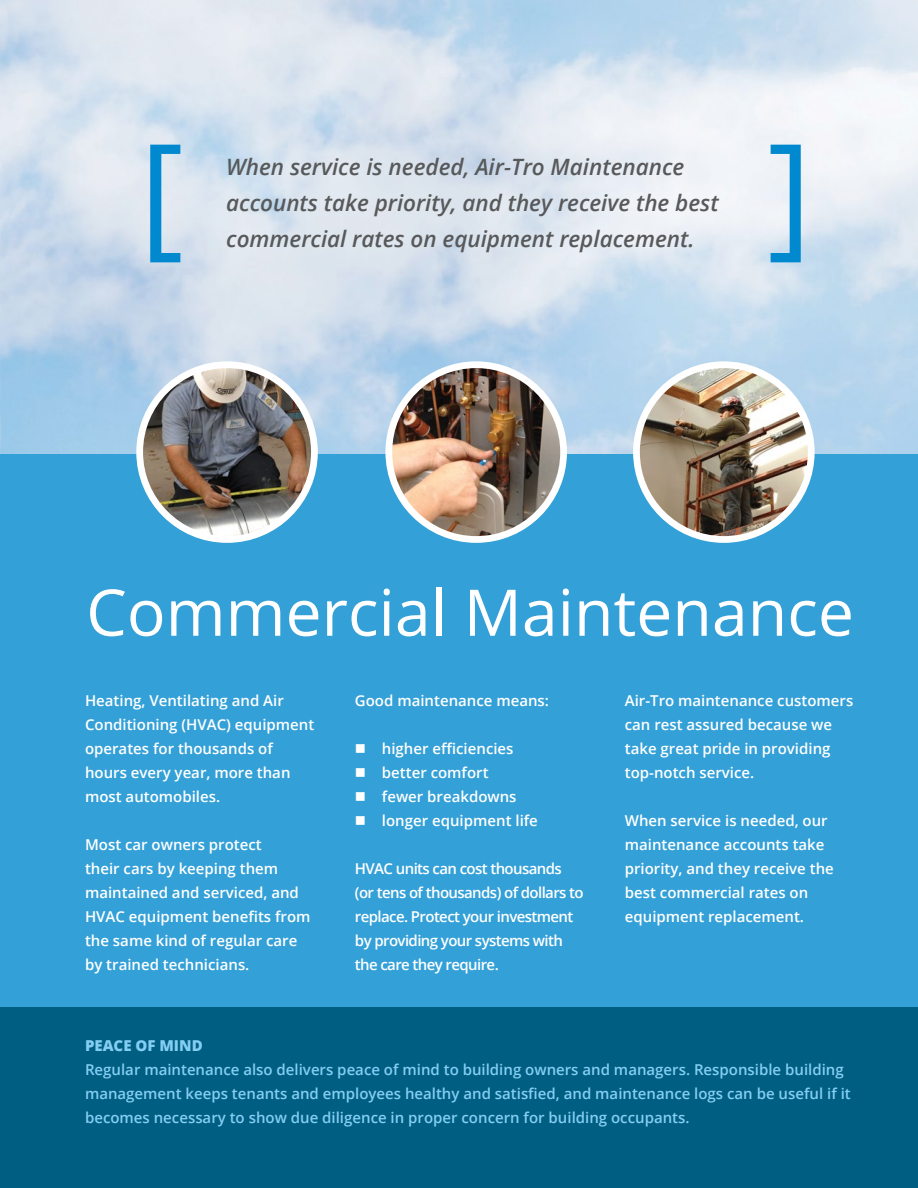
<style>
.page{position:relative;width:918px;height:1188px;background:#33a0d8}
.page>*{position:absolute;margin:0;border:0;box-sizing:border-box;transform-origin:0 0}
.t1{font:135px "Open Sans";color:#0089cf}
.t2{font:64.35px "Open Sans";color:#fff}
.t3{font:italic 600 22.5px/36px "Open Sans";color:#58595b}
.t4{font:600 15px/24px "Open Sans";color:#fff}
.t5{font:600 15px/24px "Open Sans";color:#84cef2}
.t6{font:600 15px/24px "Open Sans";letter-spacing:-.04em;color:#fff}
.t7{font:800 15px "Open Sans";color:#84cef2}
</style>
<div class="page">
<img style="left:0;top:0;width:918px;height:454px">
<img style="left:140px;top:365px;width:174px;height:174px;border-radius:87px">
<div style="left:136px;top:361px;width:182px;height:182px;border:7px solid #fff;border-radius:50%"></div>
<img style="left:389px;top:365px;width:175px;height:174px;border-radius:87px">
<div style="left:385px;top:361px;width:182px;height:182px;border:7px solid #fff;border-radius:50%"></div>
<img style="left:636px;top:365px;width:175px;height:174px;border-radius:87px">
<div style="left:633px;top:361px;width:182px;height:182px;border:7px solid #fff;border-radius:50%"></div>
<div style="left:0;top:1008px;width:918px;height:180px;background:#005e83"></div>
<svg style="left:771px;top:145px;width:30px;height:117px;background:#e6edf5"></svg>
<h1 class="t1" style="left:139px;top:100px;width:46px">[</h1>
<h3 class="t3" style="left:226px;top:148px;width:494px">When service is needed, Air-Tro Maintenance accounts take priority, and they receive the best</h3>
<h3 class="t3" style="left:226px;top:220px;width:470px">commercial rates on equipment replacement.</h3>
<h2 class="t2" style="left:86px;top:568px;width:769px">Commercial Maintenance</h2>
<p class="t4" style="left:85px;top:688px;width:231px">H eating, Ventilating and Air<br>Conditioning (HVAC) equipment operates for thousands of hours every year, more than most automobiles.</p>
<p class="t4" style="left:85px;top:832px;width:227px">Most car owners protect<br>their cars by keeping them maintained and serviced, and<br>HVAC equipment benefits from the same kind of regular care by trained technicians.</p>
<p class="t4" style="left:355px;top:688px;width:196px">Good maintenance means:</p>
<p class="t4" style="left:382px;top:736px;width:158px">higher efficiencies better comfort<br>fewer breakdowns longer equipment life</p>
<p class="t6" style="left:355px;top:856px;width:230px">HVAC units can cost thousands (or tens of thousands) of dollars to replace. Protect your investment by providing your systems with the care they require.</p>
<p class="t4" style="left:625px;top:688px;width:230px">Air-Tro maintenance customers can rest assured because we take great pride in providing top-notch service.</p>
<p class="t4" style="left:625px;top:808px;width:211px">When service is needed, our maintenance accounts take priority, and they receive the best commercial rates on equipment replacement.</p>
<p class="t7" style="left:85px;top:1034px;width:119px">PEACE OF MIND</p>
<p class="t5" style="left:85px;top:1057px;width:767px">Regular maintenance also delivers peace of mind to building owners and managers. Responsible building management keeps tenants and employees healthy and satisfied, and maintenance logs can be useful if it becomes necessary to show due diligence in proper concern for building occupants.</p>
</div>
